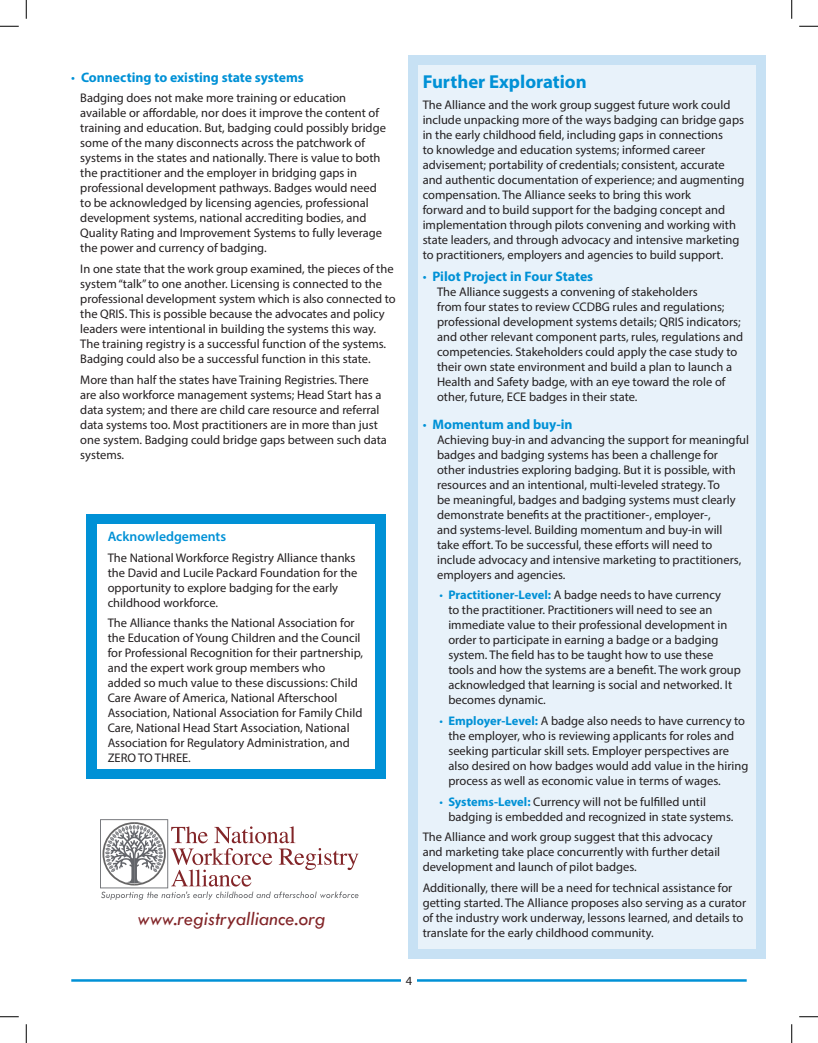
<style>
.page{position:relative;width:818px;height:1043px;background:#fff}
.page>*{position:absolute;margin:0;border:0;box-sizing:border-box;transform-origin:0 0}
.t1{font:italic 20px "Tw Cen";color:#822528}
.Section_Title{font:700 18.75px "Myriad Pro";color:#0091d6}
.Paragraph{font:700 13.75px "Myriad Pro";color:#0091d6}
.Section_Title-2{font:600 13.75px "Myriad Pro";color:#0091d6}
.Paragraph-2{font:12.5px/15px "Myriad Pro";color:#231f20}
.s1{font-weight:400}
.s2{color:#0091d6}
.s3{font-weight:700;color:#0091d6}
</style>
<div class="page">
<div style="left:408px;top:55px;width:357px;height:903px;background:#c7e1f4"></div>
<hr style="left:71px;top:979px;width:675px;height:2px;background:#0091d6">
<div style="left:401px;top:973px;width:15px;height:14px;background:#fff"></div>
<div style="left:86px;top:514px;width:299px;height:264px;background:#0091d6"></div>
<div style="left:97px;top:523px;width:277px;height:245px;background:#fff"></div>
<svg style="left:100px;top:819px;width:258px;height:80px"></svg>
<div style="left:418px;top:65px;width:338px;height:883px;background:#e8f2fa"></div>
<svg style="left:0;top:25px;width:19px;height:2px"></svg>
<svg style="left:799px;top:25px;width:19px;height:2px"></svg>
<svg style="left:0;top:1016px;width:19px;height:1px"></svg>
<svg style="left:799px;top:1016px;width:19px;height:1px"></svg>
<svg style="left:25px;top:0;width:2px;height:19px"></svg>
<svg style="left:25px;top:1024px;width:2px;height:18px"></svg>
<svg style="left:791px;top:0;width:1px;height:19px"></svg>
<svg style="left:791px;top:1024px;width:1px;height:18px"></svg>
<p class="Paragraph" style="left:71px;top:68px;width:234px"><span class="s1">•</span> Connecting to existing state systems</p>
<p class="Paragraph-2" style="left:80px;top:90px;width:307px">Badging does not make more training or education available or affordable, nor does it improve the content of training and education. But, badging could possibly bridge some of the many disconnects across the patchwork of systems in the states and nationally. There is value to both the practitioner and the employer in bridging gaps in professional development pathways. Badges would need to be acknowledged by licensing agencies, professional development systems, national accrediting bodies, and Quality Rating and Improvement Systems to fully leverage the power and currency of badging.</p>
<p class="Paragraph-2" style="left:80px;top:261px;width:317px">In one state that the work group examined, the pieces of the system “talk” to one another. Licensing is connected to the professional development system which is also connected to the QRIS. This is possible because the advocates and policy leaders were intentional in building the systems this way.<br>The training registry is a successful function of the systems.<br>Badging could also be a successful function in this state.</p>
<p class="Paragraph-2" style="left:80px;top:372px;width:308px">More than half the states have Training Registries. There are also workforce management systems; Head Start has a data system; and there are child care resource and referral data systems too. Most practitioners are in more than just one system. Badging could bridge gaps between such data systems.</p>
<p class="Section_Title-2" style="left:108px;top:527px;width:120px">Acknowledgements</p>
<p class="Paragraph-2" style="left:108px;top:550px;width:251px">The National Workforce Registry Alliance thanks the David and Lucile Packard Foundation for the opportunity to explore badging for the early childhood workforce.</p>
<p class="Paragraph-2" style="left:108px;top:615px;width:257px">The Alliance thanks the National Association for the Education of Young Children and the Council for Professional Recognition for their partnership, and the expert work group members who<br>added so much value to these discussions: Child Care Aware of America, National Afterschool Association, National Association for Family Child Care, National Head Start Association, National Association for Regulatory Administration, and ZERO TO THREE.</p>
<p class="t1" style="left:138px;top:906px;width:189px">www.registryalliance.org</p>
<p class="Section_Title" style="left:422px;top:69px;width:165px">Further Exploration</p>
<p class="Paragraph-2" style="left:422px;top:97px;width:323px">The Alliance and the work group suggest future work could include unpacking more of the ways badging can bridge gaps in the early childhood field, including gaps in connections<br>to knowledge and education systems; informed career advisement; portability of credentials; consistent, accurate and authentic documentation of experience; and augmenting compensation. The Alliance seeks to bring this work<br>forward and to build support for the badging concept and implementation through pilots convening and working with state leaders, and through advocacy and intensive marketing to practitioners, employers and agencies to build support.</p>
<p class="Paragraph" style="left:422px;top:267px;width:172px"><span class="s1">•</span> Pilot Project in Four States</p>
<p class="Paragraph-2" style="left:437px;top:284px;width:307px">The Alliance suggests a convening of stakeholders<br>from four states to review CCDBG rules and regulations; professional development systems details; QRIS indicators; and other relevant component parts, rules, regulations and competencies. Stakeholders could apply the case study to their own state environment and build a plan to launch a Health and Safety badge, with an eye toward the role of other, future, ECE badges in their state.</p>
<p class="Paragraph" style="left:422px;top:415px;width:151px"><span class="s1">•</span> Momentum and buy-in</p>
<p class="Paragraph-2" style="left:437px;top:431px;width:313px">Achieving buy-in and advancing the support for meaningful badges and badging systems has been a challenge for other industries exploring badging. But it is possible, with resources and an intentional, multi-leveled strategy. To<br>be meaningful, badges and badging systems must clearly demonstrate benefits at the practitioner-, employer-,<br>and systems-level. Building momentum and buy-in will<br>take effort. To be successful, these efforts will need to include advocacy and intensive marketing to practitioners, employers and agencies.</p>
<p class="Paragraph-2" style="left:448px;top:587px;width:294px;text-indent:-9px"><span class="s2">•</span> <span class="s3">Practitioner-Level:</span> A badge needs to have currency<br>to the practitioner. Practitioners will need to see an immediate value to their professional development in order to participate in earning a badge or a badging system. The field has to be taught how to use these tools and how the systems are a benefit. The work group acknowledged that learning is social and networked. It becomes dynamic.</p>
<p class="Paragraph-2" style="left:448px;top:713px;width:301px;text-indent:-9px"><span class="s2">•</span> <span class="s3">Employer-Level:</span> A badge also needs to have currency to the employer, who is reviewing applicants for roles and seeking particular skill sets. Employer perspectives are also desired on how badges would add value in the hiring process as well as economic value in terms of wages.</p>
<p class="Paragraph-2" style="left:448px;top:793px;width:286px;text-indent:-9px"><span class="s2">•</span> <span class="s3">Systems-Level:</span> Currency will not be fulfilled until badging is embedded and recognized in state systems.</p>
<p class="Paragraph-2" style="left:422px;top:829px;width:299px">The Alliance and work group suggest that this advocacy and marketing take place concurrently with further detail development and launch of pilot badges.</p>
<p class="Paragraph-2" style="left:422px;top:880px;width:325px">Additionally, there will be a need for technical assistance for getting started. The Alliance proposes also serving as a curator of the industry work underway, lessons learned, and details to translate for the early childhood community.</p>
<p class="Paragraph-2" style="left:406px;top:973px;width:8px">4</p>
</div>
